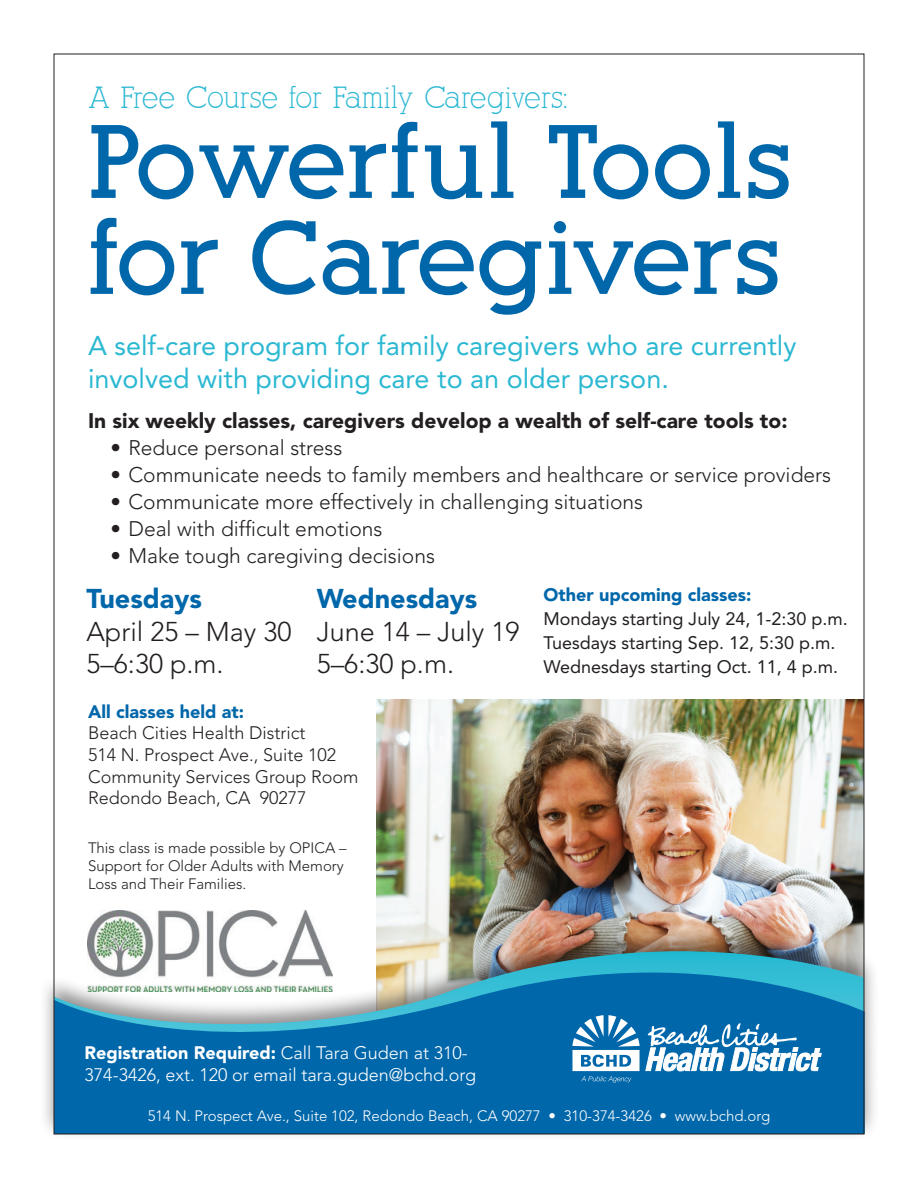
<style>
.page{position:relative;width:918px;height:1188px;background:#fff}
.page>*{position:absolute;margin:0;border:0;box-sizing:border-box;transform-origin:0 0}
.t1{font:700 102px/96px "Alexandria FLF";color:#0067aa}
.t2{font:30px "Alexandria FLF";color:#2bb8d2}
.t3{font:27px/32.4px "Avenir";color:#2bb8d2}
.t4{font:300 27px/32.4px "Avenir";color:#231f20}
.t5{font:900 27px "Avenir";color:#0067aa}
.t6{font:300 21px "Avenir";color:#231f20}
.t7{font:900 21px "Avenir";color:#231f20}
.t8{font:300 18px/21.6px "Avenir";color:#231f20}
.t9{font:18px/24px "Avenir";color:#231f20}
.t10{font:300 18px/21.6px "Avenir";color:#fff}
.t11{font:900 18px "Avenir";color:#0067aa}
.t12{font:300 15px/18px "Avenir";color:#231f20}
.t13{font:300 15px "Avenir";color:#fff}
.s1{font-weight:900}
</style>
<div class="page">
<img style="left:377px;top:699px;width:485px;height:228px">
<div style="left:39px;top:927px;width:841px;height:213px;background:#231f20;opacity:.5"></div>
<svg style="left:56px;top:934px;width:809px;height:200px;background:#3080ae"></svg>
<svg style="left:646px;top:1023px;width:176px;height:48px"></svg>
<svg style="left:572px;top:1015px;width:68px;height:68px"></svg>
<img style="left:87px;top:911px;width:246px;height:80px">
<h2 class="t2" style="left:88px;top:81px;width:481px">A Free Course for Family Caregivers:</h2>
<h1 class="t1" style="left:88px;top:115px;width:705px">Powerful Tools for Caregivers</h1>
<p class="t3" style="left:88px;top:330px;width:710px">A self-care program for family caregivers who are currently involved with providing care to an older person.</p>
<p class="t7" style="left:88px;top:408px;width:701px">In six weekly classes, caregivers develop a wealth of self-care tools to:</p>
<p class="t6" style="left:110px;top:436px;width:233px">• Reduce personal stress</p>
<p class="t6" style="left:110px;top:463px;width:722px">• Communicate needs to family members and healthcare or service providers</p>
<p class="t6" style="left:110px;top:490px;width:534px">• Communicate more effectively in challenging situations</p>
<p class="t6" style="left:110px;top:517px;width:274px">• Deal with difficult emotions</p>
<p class="t6" style="left:110px;top:544px;width:326px">• Make tough caregiving decisions</p>
<p class="t5" style="left:86px;top:582px;width:117px">Tuesdays</p>
<p class="t4" style="left:86px;top:615px;width:207px">April 25 – May 30<br>5–6:30 p.m.</p>
<p class="t11" style="left:544px;top:584px;width:209px">Other upcoming classes:</p>
<p class="t9" style="left:544px;top:607px;width:306px">Mondays starting July 24, 1-2:30 p.m.<br>Tuesdays starting Sep. 12, 5:30 p.m.<br>Wednesdays starting Oct. 11, 4 p.m.</p>
<p class="t5" style="left:317px;top:582px;width:162px">Wednesdays</p>
<p class="t4" style="left:317px;top:615px;width:204px">June 14 – July 19<br>5–6:30 p.m.</p>
<p class="t11" style="left:88px;top:701px;width:158px">All classes held at:</p>
<p class="t8" style="left:88px;top:722px;width:272px">Beach Cities Health District<br>514 N. Prospect Ave., Suite 102<br>Community Services Group Room<br>Redondo Beach, CA 90277</p>
<p class="t12" style="left:88px;top:839px;width:260px">This class is made possible by OPICA –<br>Support for Older Adults with Memory<br>Loss and Their Families.</p>
<p class="t10" style="left:85px;top:1042px;width:393px"><span class="s1">Registration Required:</span> Call Tara Guden at 310-<br>374-3426, ext. 120 or email tara.guden@bchd.org</p>
<p class="t13" style="left:148px;top:1107px;width:624px">514 N. Prospect Ave., Suite 102, Redondo Beach, CA 90277 • 310-374-3426 • www.bchd.org</p>
</div>
